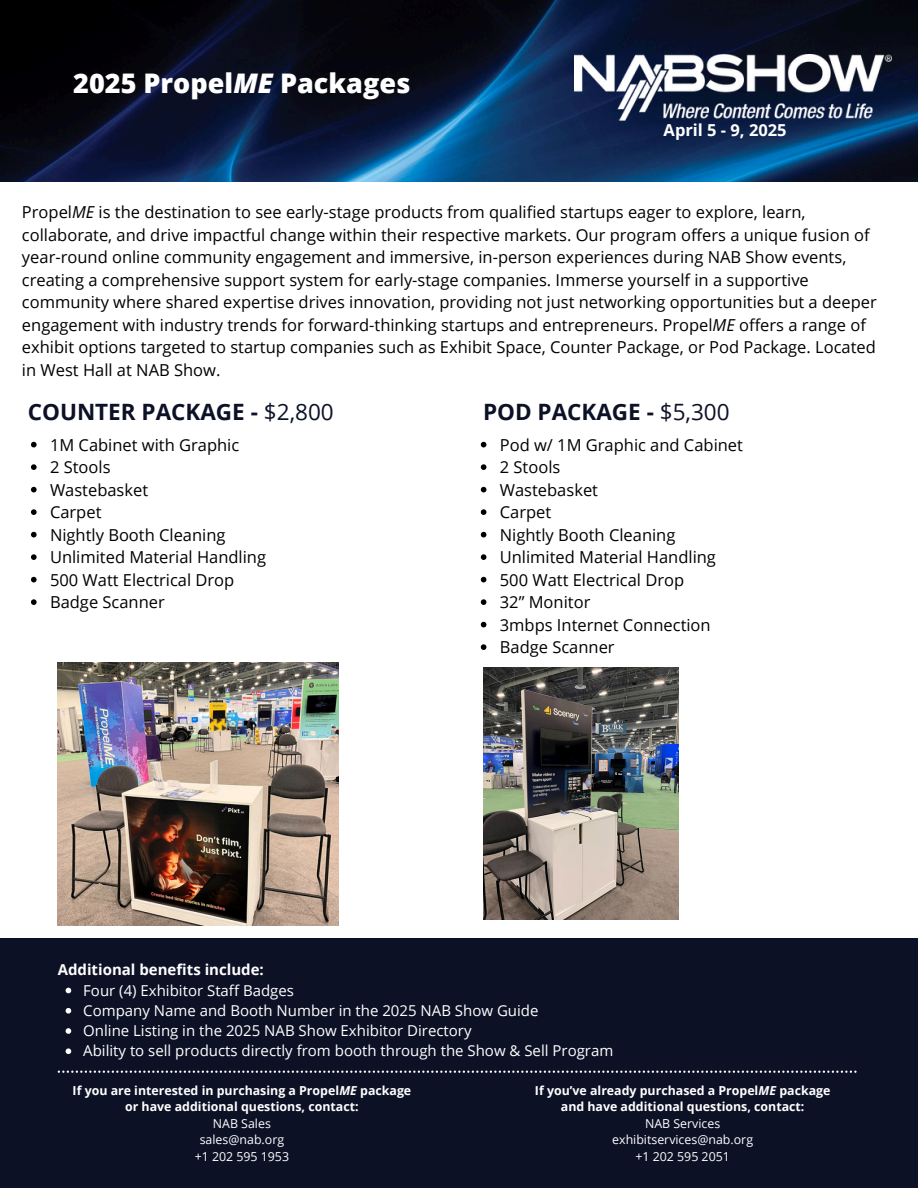
<style>
.page{position:relative;width:918px;height:1188px;background:#fff}
.page>*{position:absolute;margin:0;border:0;box-sizing:border-box;transform-origin:0 0}
.t1{font:800 27px "Open Sans";color:#fff}
.t2{font:700 22.5px "Open Sans";color:#0c1126}
.t3{font:16.5px/22.5px "Open Sans";color:#000}
.t4{font:700 16.5px "Open Sans";color:#fff}
.t5{font:15px "Open Sans";color:#fff}
.t6{font:700 15px "Open Sans";color:#fff}
.t7{font:700 12.3px/16.5px "Open Sans";color:#fff;text-align:center}
.t8{font:12.3px "Open Sans";color:#fff}
.s1{font-style:italic}
.s2{font-weight:400}
</style>
<div class="page">
<div style="left:0;top:938px;width:918px;height:250px;background:#0c1126"></div>
<img style="left:58px;top:662px;width:281px;height:264px">
<svg style="left:58px;top:1071px;width:799px;height:2px"></svg>
<img style="left:483px;top:668px;width:196px;height:252px">
<img style="left:0;top:0;width:918px;height:182px">
<svg style="left:31px;top:442px;width:6px;height:5px"></svg>
<svg style="left:31px;top:464px;width:6px;height:6px"></svg>
<svg style="left:31px;top:487px;width:6px;height:5px"></svg>
<svg style="left:31px;top:509px;width:6px;height:6px"></svg>
<svg style="left:31px;top:532px;width:6px;height:5px"></svg>
<svg style="left:31px;top:554px;width:6px;height:6px"></svg>
<svg style="left:31px;top:577px;width:6px;height:5px"></svg>
<svg style="left:31px;top:599px;width:6px;height:6px"></svg>
<svg style="left:66px;top:988px;width:5px;height:5px"></svg>
<svg style="left:66px;top:1008px;width:5px;height:6px"></svg>
<svg style="left:66px;top:1028px;width:5px;height:6px"></svg>
<svg style="left:66px;top:1048px;width:5px;height:6px"></svg>
<svg style="left:481px;top:442px;width:5px;height:5px"></svg>
<svg style="left:481px;top:464px;width:5px;height:6px"></svg>
<svg style="left:481px;top:487px;width:5px;height:5px"></svg>
<svg style="left:481px;top:509px;width:5px;height:6px"></svg>
<svg style="left:481px;top:532px;width:5px;height:5px"></svg>
<svg style="left:481px;top:554px;width:5px;height:6px"></svg>
<svg style="left:481px;top:577px;width:5px;height:5px"></svg>
<svg style="left:481px;top:599px;width:5px;height:6px"></svg>
<svg style="left:481px;top:622px;width:5px;height:5px"></svg>
<svg style="left:481px;top:644px;width:5px;height:6px"></svg>
<img style="left:575px;top:54px;width:317px;height:67px">
<p class="t1" style="left:73px;top:64px;width:339px">2025 Propel<span class="s1">ME</span> Packages</p>
<p class="t4" style="left:664px;top:119px;width:125px">April 5 - 9, 2025</p>
<p class="t3" style="left:22px;top:200px;width:856px">Propel<span class="s1">ME</span> is the destination to see early-stage products from qualified startups eager to explore, learn, collaborate, and drive impactful change within their respective markets. Our program offers a unique fusion of year-round online community engagement and immersive, in-person experiences during NAB Show events, creating a comprehensive support system for early-stage companies. Immerse yourself in a supportive community where shared expertise drives innovation, providing not just networking opportunities but a deeper engagement with industry trends for forward-thinking startups and entrepreneurs. Propel<span class="s1">ME</span> offers a range of exhibit options targeted to startup companies such as Exhibit Space, Counter Package, or Pod Package. Located in West Hall at NAB Show.</p>
<p class="t2" style="left:28px;top:396px;width:307px">COUNTER PACKAGE - <span class="s2">$2,800</span></p>
<p class="t3" style="left:50px;top:433px;width:191px">1M Cabinet with Graphic</p>
<h3 class="t3" style="left:50px;top:456px;width:62px">2 Stools</h3>
<h4 class="t3" style="left:50px;top:478px;width:100px">Wastebasket</h4>
<h2 class="t3" style="left:50px;top:501px;width:53px">Carpet</h2>
<h2 class="t3" style="left:50px;top:523px;width:177px">Nightly Booth Cleaning</h2>
<p class="t3" style="left:50px;top:546px;width:218px">Unlimited Material Handling</p>
<p class="t3" style="left:50px;top:568px;width:186px">500 Watt Electrical Drop</p>
<p class="t3" style="left:50px;top:591px;width:116px">Badge Scanner</p>
<h1 class="t2" style="left:483px;top:396px;width:248px">POD PACKAGE - <span class="s2">$5,300</span></h1>
<p class="t3" style="left:500px;top:433px;width:245px">Pod w/ 1M Graphic and Cabinet</p>
<p class="t3" style="left:500px;top:456px;width:62px">2 Stools</p>
<p class="t3" style="left:500px;top:478px;width:100px">Wastebasket</p>
<h3 class="t3" style="left:500px;top:501px;width:53px">Carpet</h3>
<p class="t3" style="left:500px;top:523px;width:177px">Nightly Booth Cleaning</p>
<p class="t3" style="left:500px;top:546px;width:218px">Unlimited Material Handling</p>
<p class="t3" style="left:500px;top:568px;width:186px">500 Watt Electrical Drop</p>
<p class="t3" style="left:500px;top:591px;width:92px">32” Monitor</p>
<p class="t3" style="left:500px;top:613px;width:212px">3mbps Internet Connection</p>
<p class="t3" style="left:500px;top:636px;width:116px">Badge Scanner</p>
<p class="t6" style="left:58px;top:959px;width:208px">Additional benefits include:</p>
<p class="t5" style="left:83px;top:980px;width:212px">Four (4) Exhibitor Staff Badges</p>
<p class="t5" style="left:83px;top:1000px;width:457px">Company Name and Booth Number in the 2025 NAB Show Guide</p>
<p class="t5" style="left:83px;top:1020px;width:390px">Online Listing in the 2025 NAB Show Exhibitor Directory</p>
<p class="t5" style="left:83px;top:1040px;width:532px">Ability to sell products directly from booth through the Show &amp; Sell Program</p>
<p class="t7" style="left:73px;top:1082px;width:340px">If you are interested in purchasing a Propel<span class="s1">ME</span> package or have additional questions, contact:</p>
<p class="t8" style="left:213px;top:1115px;width:59px">NAB Sales</p>
<p class="t8" style="left:200px;top:1131px;width:86px">sales@nab.org</p>
<p class="t8" style="left:195px;top:1148px;width:96px">+1 202 595 1953</p>
<p class="t7" style="left:535px;top:1082px;width:297px">If you’ve already purchased a Propel<span class="s1">ME</span> package and have additional questions, contact:</p>
<p class="t8" style="left:645px;top:1115px;width:77px">NAB Services</p>
<p class="t8" style="left:612px;top:1131px;width:142px">exhibitservices@nab.org</p>
<p class="t8" style="left:635px;top:1148px;width:96px">+1 202 595 2051</p>
</div>
